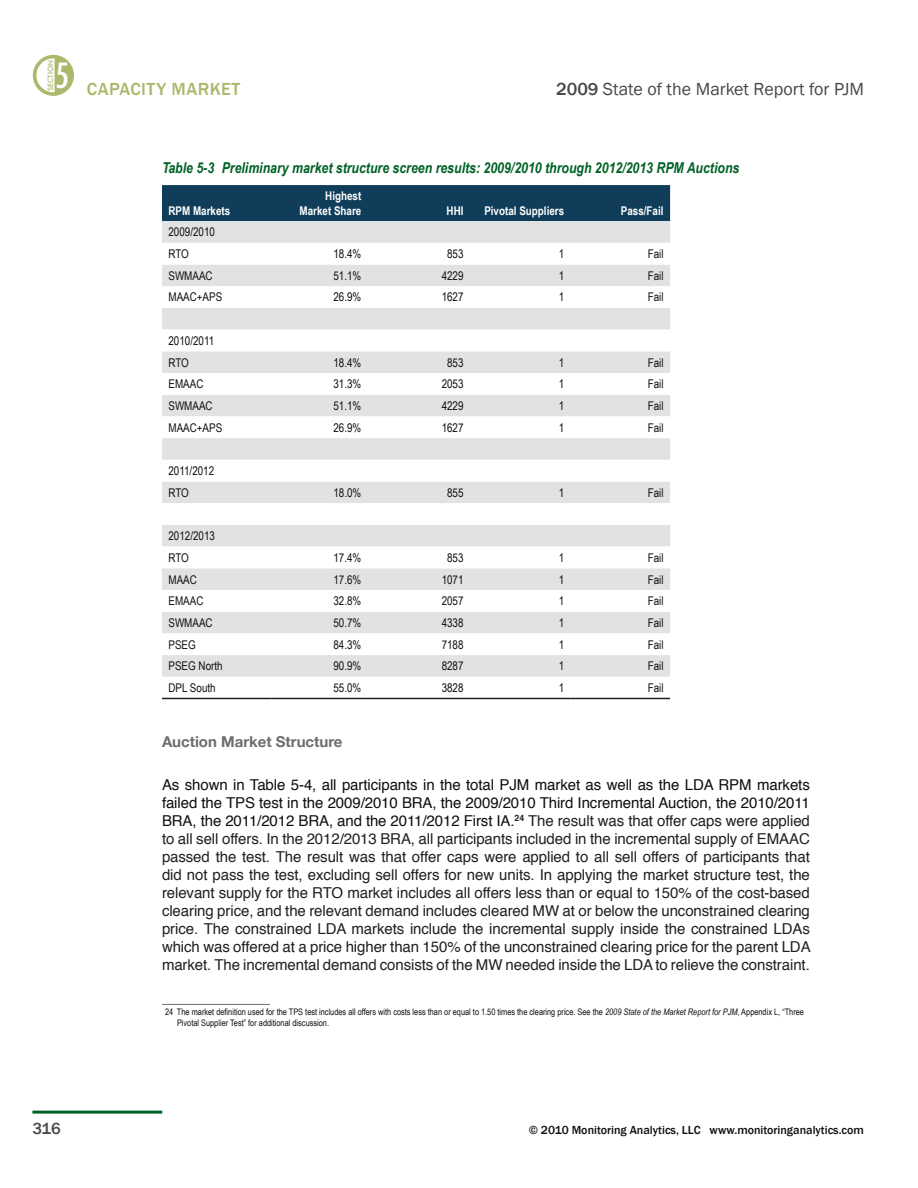
<style>
.page{position:relative;width:918px;height:1188px;background:#fff}
.page>*{position:absolute;margin:0;border:0;box-sizing:border-box;transform-origin:0 0}
.t1{font:500 condensed 33.75px "Futura";color:#fff}
.t2{font:18px "Franklin Gothic";color:#47484a}
.t3{font:500 18px "Franklin Gothic";letter-spacing:.025em;color:#abb96d}
.t4{font:500 16.5px "Franklin Gothic";color:#47484a}
.t5{font:15px/18px "Helvetica";letter-spacing:-.005em;color:#231f20;text-align:justify}
.Table_Caption{font:italic 700 15px "Arial Narrow";color:#016226}
.Heading_5{font:700 15px "Helvetica Neue";color:#6c6d70}
.Table_Body_Cell_COND{font:12px "Arial Narrow";color:#110e11}
.Left_Column_Table_Te{font:12px "Arial Narrow";color:#110e11}
.Table_Header_Right_C{font:700 12px/14.4px "Arial Narrow";color:#fff;text-align:right}
.t6{font:500 12px "Franklin Gothic";color:#110e11}
.Footnote_Text{font:9px/10.8px "Arial Narrow";color:#110e11}
.t7{font:500 7.05px "Futura";color:#abb96d}
.s1{font-weight:500}
.s2{color:#110e11}
.s3{font-style:italic}
</style>
<div class="page">
<svg style="left:33px;top:55px;width:41px;height:41px"></svg>
<hr style="left:32px;top:1111px;width:130px;height:3px;background:#016226">
<div style="left:162px;top:185px;width:508px;height:36px;background:#0f3d5a"></div>
<div style="left:162px;top:221px;width:508px;height:22px;background:#e1e2e3"></div>
<svg style="left:162px;top:265px;width:508px;height:433px"></svg>
<hr style="left:162px;top:698px;width:109px;height:1px;background:#231f20">
<hr style="left:271px;top:698px;width:97px;height:1px;background:#231f20">
<hr style="left:368px;top:698px;width:102px;height:1px;background:#231f20">
<hr style="left:470px;top:698px;width:101px;height:1px;background:#231f20">
<hr style="left:571px;top:698px;width:99px;height:1px;background:#231f20">
<hr style="left:162px;top:1004px;width:108px;height:1px;background:#6c6d70">
<p class="t7" style="left:46px;top:91px;width:32px;rotate:-90deg">SECTION</p>
<h1 class="t1" style="left:55px;top:54px;width:15px">5</h1>
<p class="t3" style="left:87px;top:77px;width:155px">CAPACITY MARKET</p>
<p class="t2" style="left:556px;top:77px;width:309px"><span class="s1">2009</span> State of the Market Report for PJM</p>
<p class="Table_Caption" style="left:162px;top:156px;width:579px">Table 5-3 Preliminary market structure screen results: 2009/2010 through 2012/2013 RPM Auctions</p>
<p class="Table_Header_Right_C" style="left:168px;top:203px;width:63px">RPM Markets</p>
<p class="Table_Header_Right_C" style="left:300px;top:188px;width:63px">Highest<br>Market Share</p>
<p class="Table_Header_Right_C" style="left:447px;top:203px;width:18px">HHI</p>
<p class="Table_Header_Right_C" style="left:484px;top:203px;width:81px">Pivotal Suppliers</p>
<p class="Table_Header_Right_C" style="left:621px;top:203px;width:44px">Pass/Fail</p>
<p class="Left_Column_Table_Te" style="left:168px;top:223px;width:48px">2009/2010</p>
<p class="Left_Column_Table_Te" style="left:168px;top:245px;width:22px">RTO</p>
<p class="Table_Body_Cell_COND" style="left:333px;top:245px;width:29px">18.4%</p>
<p class="Table_Body_Cell_COND" style="left:447px;top:245px;width:18px">853</p>
<p class="Table_Body_Cell_COND" style="left:559px;top:245px;width:7px">1</p>
<p class="Table_Body_Cell_COND" style="left:648px;top:245px;width:17px">Fail</p>
<p class="Left_Column_Table_Te" style="left:168px;top:267px;width:46px">SWMAAC</p>
<p class="Table_Body_Cell_COND" style="left:333px;top:267px;width:29px">51.1%</p>
<p class="Table_Body_Cell_COND" style="left:442px;top:267px;width:23px">4229</p>
<p class="Table_Body_Cell_COND" style="left:559px;top:267px;width:7px">1</p>
<p class="Table_Body_Cell_COND" style="left:648px;top:267px;width:17px">Fail</p>
<p class="Left_Column_Table_Te" style="left:168px;top:288px;width:55px">MAAC+APS</p>
<p class="Table_Body_Cell_COND" style="left:333px;top:288px;width:29px">26.9%</p>
<p class="Table_Body_Cell_COND" style="left:442px;top:288px;width:23px">1627</p>
<p class="Table_Body_Cell_COND" style="left:559px;top:288px;width:7px">1</p>
<p class="Table_Body_Cell_COND" style="left:648px;top:288px;width:17px">Fail</p>
<p class="Left_Column_Table_Te" style="left:168px;top:332px;width:47px">2010/2011</p>
<p class="Left_Column_Table_Te" style="left:168px;top:354px;width:22px">RTO</p>
<p class="Table_Body_Cell_COND" style="left:333px;top:354px;width:29px">18.4%</p>
<p class="Table_Body_Cell_COND" style="left:447px;top:354px;width:18px">853</p>
<p class="Table_Body_Cell_COND" style="left:559px;top:354px;width:7px">1</p>
<p class="Table_Body_Cell_COND" style="left:648px;top:354px;width:17px">Fail</p>
<p class="Left_Column_Table_Te" style="left:168px;top:375px;width:36px">EMAAC</p>
<p class="Table_Body_Cell_COND" style="left:333px;top:375px;width:29px">31.3%</p>
<p class="Table_Body_Cell_COND" style="left:442px;top:375px;width:23px">2053</p>
<p class="Table_Body_Cell_COND" style="left:559px;top:375px;width:7px">1</p>
<p class="Table_Body_Cell_COND" style="left:648px;top:375px;width:17px">Fail</p>
<p class="Left_Column_Table_Te" style="left:168px;top:397px;width:46px">SWMAAC</p>
<p class="Table_Body_Cell_COND" style="left:333px;top:397px;width:29px">51.1%</p>
<p class="Table_Body_Cell_COND" style="left:442px;top:397px;width:23px">4229</p>
<p class="Table_Body_Cell_COND" style="left:559px;top:397px;width:7px">1</p>
<p class="Table_Body_Cell_COND" style="left:648px;top:397px;width:17px">Fail</p>
<p class="Left_Column_Table_Te" style="left:168px;top:419px;width:55px">MAAC+APS</p>
<p class="Table_Body_Cell_COND" style="left:333px;top:419px;width:29px">26.9%</p>
<p class="Table_Body_Cell_COND" style="left:442px;top:419px;width:23px">1627</p>
<p class="Table_Body_Cell_COND" style="left:559px;top:419px;width:7px">1</p>
<p class="Table_Body_Cell_COND" style="left:648px;top:419px;width:17px">Fail</p>
<p class="Left_Column_Table_Te" style="left:168px;top:462px;width:47px">2011/2012</p>
<p class="Left_Column_Table_Te" style="left:168px;top:484px;width:22px">RTO</p>
<p class="Table_Body_Cell_COND" style="left:333px;top:484px;width:29px">18.0%</p>
<p class="Table_Body_Cell_COND" style="left:447px;top:484px;width:18px">855</p>
<p class="Table_Body_Cell_COND" style="left:559px;top:484px;width:7px">1</p>
<p class="Table_Body_Cell_COND" style="left:648px;top:484px;width:17px">Fail</p>
<p class="Left_Column_Table_Te" style="left:168px;top:527px;width:48px">2012/2013</p>
<p class="Left_Column_Table_Te" style="left:168px;top:549px;width:22px">RTO</p>
<p class="Table_Body_Cell_COND" style="left:333px;top:549px;width:29px">17.4%</p>
<p class="Table_Body_Cell_COND" style="left:447px;top:549px;width:18px">853</p>
<p class="Table_Body_Cell_COND" style="left:559px;top:549px;width:7px">1</p>
<p class="Table_Body_Cell_COND" style="left:648px;top:549px;width:17px">Fail</p>
<p class="Left_Column_Table_Te" style="left:168px;top:570px;width:30px">MAAC</p>
<p class="Table_Body_Cell_COND" style="left:333px;top:570px;width:29px">17.6%</p>
<p class="Table_Body_Cell_COND" style="left:442px;top:570px;width:23px">1071</p>
<p class="Table_Body_Cell_COND" style="left:559px;top:570px;width:7px">1</p>
<p class="Table_Body_Cell_COND" style="left:648px;top:570px;width:17px">Fail</p>
<p class="Left_Column_Table_Te" style="left:168px;top:592px;width:36px">EMAAC</p>
<p class="Table_Body_Cell_COND" style="left:333px;top:592px;width:29px">32.8%</p>
<p class="Table_Body_Cell_COND" style="left:442px;top:592px;width:23px">2057</p>
<p class="Table_Body_Cell_COND" style="left:559px;top:592px;width:7px">1</p>
<p class="Table_Body_Cell_COND" style="left:648px;top:592px;width:17px">Fail</p>
<p class="Left_Column_Table_Te" style="left:168px;top:614px;width:46px">SWMAAC</p>
<p class="Table_Body_Cell_COND" style="left:333px;top:614px;width:29px">50.7%</p>
<p class="Table_Body_Cell_COND" style="left:442px;top:614px;width:23px">4338</p>
<p class="Table_Body_Cell_COND" style="left:559px;top:614px;width:7px">1</p>
<p class="Table_Body_Cell_COND" style="left:648px;top:614px;width:17px">Fail</p>
<p class="Left_Column_Table_Te" style="left:168px;top:636px;width:29px">PSEG</p>
<p class="Table_Body_Cell_COND" style="left:333px;top:636px;width:29px">84.3%</p>
<p class="Table_Body_Cell_COND" style="left:442px;top:636px;width:23px">7188</p>
<p class="Table_Body_Cell_COND" style="left:559px;top:636px;width:7px">1</p>
<p class="Table_Body_Cell_COND" style="left:648px;top:636px;width:17px">Fail</p>
<p class="Left_Column_Table_Te" style="left:168px;top:657px;width:56px">PSEG North</p>
<p class="Table_Body_Cell_COND" style="left:333px;top:657px;width:29px">90.9%</p>
<p class="Table_Body_Cell_COND" style="left:442px;top:657px;width:23px">8287</p>
<p class="Table_Body_Cell_COND" style="left:559px;top:657px;width:7px">1</p>
<p class="Table_Body_Cell_COND" style="left:648px;top:657px;width:17px">Fail</p>
<p class="Left_Column_Table_Te" style="left:168px;top:679px;width:49px">DPL South</p>
<p class="Table_Body_Cell_COND" style="left:333px;top:679px;width:29px">55.0%</p>
<p class="Table_Body_Cell_COND" style="left:442px;top:679px;width:23px">3828</p>
<p class="Table_Body_Cell_COND" style="left:559px;top:679px;width:7px">1</p>
<p class="Table_Body_Cell_COND" style="left:648px;top:679px;width:17px">Fail</p>
<p class="Heading_5" style="left:162px;top:732px;width:182px">Auction Market Structure</p>
<p class="t5" style="left:162px;top:776px;width:650px"><span class="s2">As shown in Table 5‑4, all participants in the total PJM market as well as the LDA RPM markets failed the TPS test in the 2009/2010 BRA, the 2009/2010 Third Incremental Auction, the 2010/2011<br>BRA, the 2011/2012 BRA, and the 2011/2012 First IA.</span><sup>24</sup> The result was that offer caps were applied to all sell offers. In the 2012/2013 BRA, all participants included in the incremental supply of EMAAC passed the test. The result was that offer caps were applied to all sell offers of participants that did not pass the test, excluding sell offers for new units. In applying the market structure test, the relevant supply for the RTO market includes all offers less than or equal to 150% of the cost-based clearing price, and the relevant demand includes cleared MW at or below the unconstrained clearing price. The constrained LDA markets include the incremental supply inside the constrained LDAs which was offered at a price higher than 150% of the unconstrained clearing price for the parent LDA market. The incremental demand consists of the MW needed inside the LDA to relieve the constraint.</p>
<p class="Footnote_Text" style="left:177px;top:1006px;width:629px;text-indent:-12px">24 The market definition used for the TPS test includes all offers with costs less than or equal to 1.50 times the clearing price. See the <span class="s3">2009 State of the Market Report for PJM</span>, Appendix L, “Three<br>Pivotal Supplier Test” for additional discussion.</p>
<p class="t4" style="left:32px;top:1118px;width:30px">316</p>
<p class="t6" style="left:529px;top:1123px;width:337px">© 2010 Monitoring Analytics, LLC www.monitoringanalytics.com</p>
</div>
